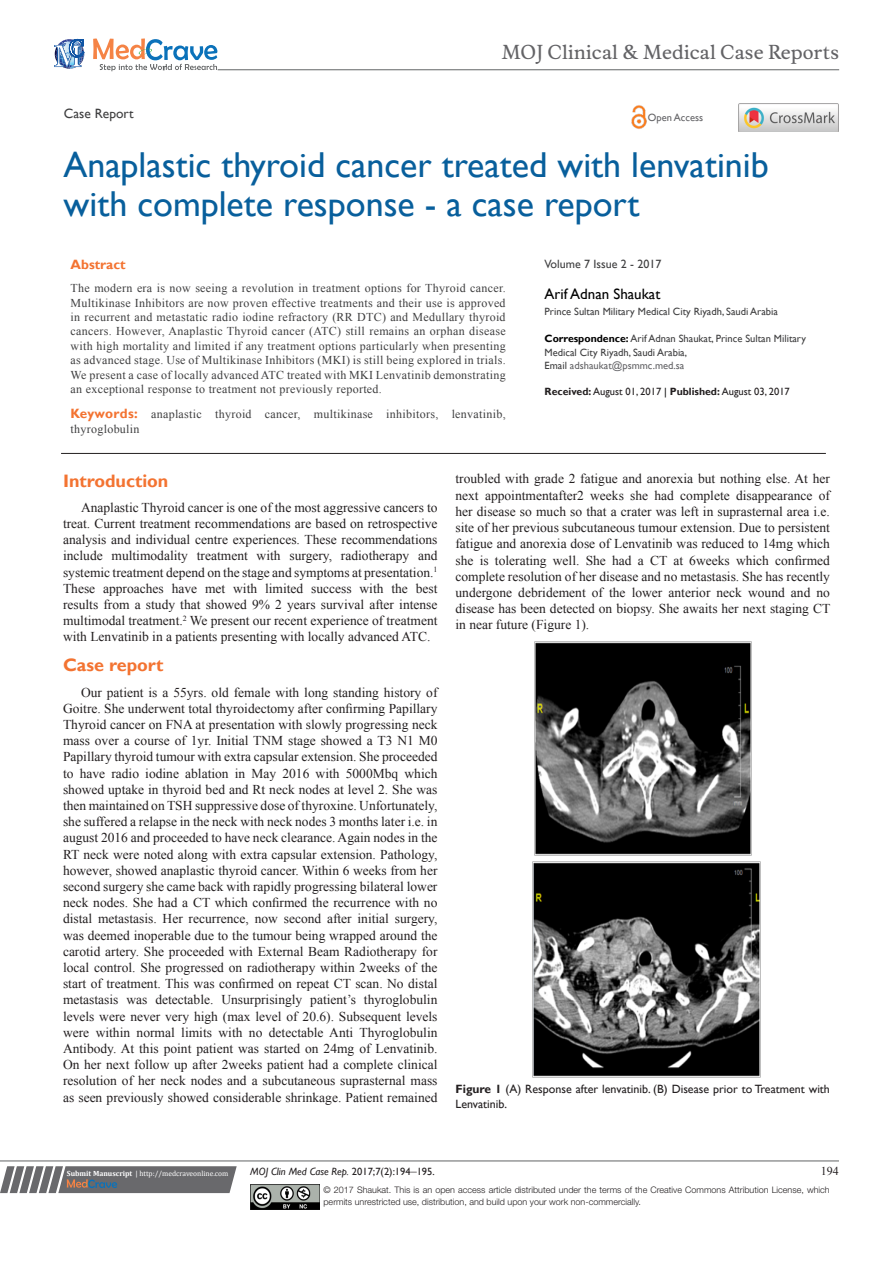
<style>
.page{position:relative;width:893px;height:1263px;background:#fff}
.page>*{position:absolute;margin:0;border:0;box-sizing:border-box;transform-origin:0 0}
.t1{font:36px/39px "Gill Sans";color:#085f9c}
.t2{font:18.6px "Musee";color:#636366}
.List_Paragraph{font:700 18px "Gill Sans";color:#f37331}
.t3{font:15px "Gill Sans";color:#000}
.t4{font:13.5px/16.2px "Times New Roman";color:#231f20;text-align:justify}
.t5{font:13.5px "Gill Sans";color:#3e3e3f}
.t6{font:700 13.5px "Gill Sans";color:#f37331}
.t7{font:12px/14.4px "Times New Roman";letter-spacing:.025em;color:#3e3e3f;text-align:justify}
.t8{font:12px/14.4px "Gill Sans";color:#231f20}
.t9{font:12px "Gill Sans";color:#3e3e3f}
.t10{font:12px "Times New Roman";color:#231f20}
.t11{font:10.5px/13.5px "Gill Sans";color:#3e3e3f}
.t12{font:10.5px "Gill Sans";color:#231f20}
.t13{font:10.5px "Gill Sans";color:#636366}
.t14{font:italic 10.5px "Gill Sans";color:#231f20}
.t15{font:300 9px/12px "Helvetica Neue LT Std";color:#231f20}
.t16{font:7.5px "Cambria";color:#fff}
.s1{font-weight:700;color:#000}
.s2{color:#3e3e3f}
.s3{font-weight:700}
.s4{color:#000}
.s5{font-family:"Gill Sans";font-weight:700;font-size:13.5px;color:#f37331}
.s6{font-style:normal}
.s7{font-family:"Times New Roman";font-style:normal;font-size:12px}
</style>
<div class="page">
<svg style="left:0;top:1166px;width:237px;height:27px;background:#78787a"></svg>
<hr style="left:0;top:1161px;width:839px;height:1px;background:#626465">
<hr style="left:61px;top:453px;width:765px;height:1px;background:#231f20">
<img style="left:250px;top:1185px;width:69px;height:24px">
<svg style="left:54px;top:39px;width:30px;height:30px"></svg>
<svg style="left:93px;top:38px;width:124px;height:33px"></svg>
<hr style="left:218px;top:70px;width:621px;height:1px;background:#626465">
<img style="left:631px;top:105px;width:16px;height:24px">
<img style="left:739px;top:104px;width:99px;height:28px">
<img style="left:534px;top:641px;width:218px;height:215px">
<img style="left:532px;top:861px;width:228px;height:217px">
<p class="t2" style="left:502px;top:41px;width:339px">MOJ Clinical &amp; Medical Case Reports</p>
<p class="t5" style="left:64px;top:105px;width:71px">Case Report</p>
<p class="t13" style="left:648px;top:112px;width:57px">Open Access</p>
<p class="t1" style="left:64px;top:146px;width:707px">Anaplastic thyroid cancer treated with lenvatinib with complete response - a case report</p>
<p class="t9" style="left:545px;top:257px;width:118px">Volume 7 Issue 2 - 2017</p>
<p class="t3" style="left:545px;top:285px;width:117px">Arif Adnan Shaukat</p>
<p class="t11" style="left:545px;top:305px;width:235px">Prince Sultan Military Medical City Riyadh, Saudi Arabia</p>
<p class="t11" style="left:545px;top:332px;width:263px"><span class="s1">Correspondence:</span> Arif Adnan Shaukat, Prince Sultan Military<br>Medical City Riyadh, Saudi Arabia,</p>
<p class="t13" style="left:545px;top:360px;width:141px"><span class="s2">Email</span> adshaukat@psmmc.med.sa</p>
<p class="t12" style="left:545px;top:386px;width:247px"><span class="s3">Received:</span> August 01, 2017 <span class="s4">|</span> <span class="s3">Published:</span> August 03, 2017</p>
<p class="t6" style="left:71px;top:256px;width:57px">Abstract</p>
<p class="t7" style="left:71px;top:281px;width:437px">The modern era is now seeing a revolution in treatment options for Thyroid cancer.<br>Multikinase Inhibitors are now proven effective treatments and their use is approved in recurrent and metastatic radio iodine refractory (RR DTC) and Medullary thyroid cancers. However, Anaplastic Thyroid cancer (ATC) still remains an orphan disease with high mortality and limited if any treatment options particularly when presenting as advanced stage. Use of Multikinase Inhibitors (MKI) is still being explored in trials.<br>We present a case of locally advanced ATC treated with MKI Lenvatinib demonstrating an exceptional response to treatment not previously reported.</p>
<p class="t7" style="left:71px;top:407px;width:437px"><span class="s5">Keywords:</span> anaplastic thyroid cancer, multikinase inhibitors, lenvatinib, thyroglobulin</p>
<p class="List_Paragraph" style="left:63px;top:470px;width:107px">Introduction</p>
<p class="t4" style="left:63px;top:499px;width:376px;text-indent:18px">Anaplastic Thyroid cancer is one of the most aggressive cancers to treat. Current treatment recommendations are based on retrospective analysis and individual centre experiences. These recommendations include multimodality treatment with surgery, radiotherapy and systemic treatment depend on the stage and symptoms at presentation.<sup>1<br></sup>These approaches have met with limited success with the best results from a study that showed 9% 2 years survival after intense multimodal treatment.<sup>2</sup> We present our recent experience of treatment with Lenvatinib in a patients presenting with locally advanced ATC.</p>
<p class="List_Paragraph" style="left:63px;top:654px;width:102px">Case report</p>
<p class="t4" style="left:63px;top:684px;width:376px;text-indent:18px">Our patient is a 55yrs. old female with long standing history of Goitre. She underwent total thyroidectomy after confirming Papillary Thyroid cancer on FNA at presentation with slowly progressing neck mass over a course of 1yr. Initial TNM stage showed a T3 N1 M0<br>Papillary thyroid tumour with extra capsular extension. She proceeded to have radio iodine ablation in May 2016 with 5000Mbq which showed uptake in thyroid bed and Rt neck nodes at level 2. She was then maintained on TSH suppressive dose of thyroxine. Unfortunately, she suffered a relapse in the neck with neck nodes 3 months later i.e. in august 2016 and proceeded to have neck clearance. Again nodes in the RT neck were noted along with extra capsular extension. Pathology, however, showed anaplastic thyroid cancer. Within 6 weeks from her second surgery she came back with rapidly progressing bilateral lower neck nodes. She had a CT which confirmed the recurrence with no distal metastasis. Her recurrence, now second after initial surgery, was deemed inoperable due to the tumour being wrapped around the carotid artery. She proceeded with External Beam Radiotherapy for local control. She progressed on radiotherapy within 2weeks of the start of treatment. This was confirmed on repeat CT scan. No distal metastasis was detectable. Unsurprisingly patient’s thyroglobulin levels were never very high (max level of 20.6). Subsequent levels were within normal limits with no detectable Anti Thyroglobulin Antibody. At this point patient was started on 24mg of Lenvatinib.<br>On her next follow up after 2weeks patient had a complete clinical resolution of her neck nodes and a subcutaneous suprasternal mass as seen previously showed considerable shrinkage. Patient remained</p>
<p class="t4" style="left:455px;top:471px;width:376px">troubled with grade 2 fatigue and anorexia but nothing else. At her next appointmentafter2 weeks she had complete disappearance of her disease so much so that a crater was left in suprasternal area i.e. site of her previous subcutaneous tumour extension. Due to persistent fatigue and anorexia dose of Lenvatinib was reduced to 14mg which she is tolerating well. She had a CT at 6weeks which confirmed complete resolution of her disease and no metastasis. She has recently undergone debridement of the lower anterior neck wound and no disease has been detected on biopsy. She awaits her next staging CT in near future (Figure 1).</p>
<p class="t8" style="left:455px;top:1082px;width:376px"><span class="s3">Figure 1</span> (A) Response after lenvatinib. (B) Disease prior to Treatment with<br>Lenvatinib.</p>
<p class="t16" style="left:67px;top:1169px;width:163px"><span class="s3">Submit Manuscript</span> | http://medcraveonline.com</p>
<p class="t14" style="left:250px;top:1165px;width:186px">MOJ Clin Med Case Rep. <span class="s6">2017;7(2):194</span><span class="s7">‒</span><span class="s6">195.</span></p>
<p class="t10" style="left:821px;top:1163px;width:19px">194</p>
<p class="t15" style="left:323px;top:1183px;width:508px">© 2017 Shaukat. This is an open access article distributed under the terms of the Creative Commons Attribution License, which permits unrestricted use, distribution, and build upon your work non-commercially.</p>
</div>
